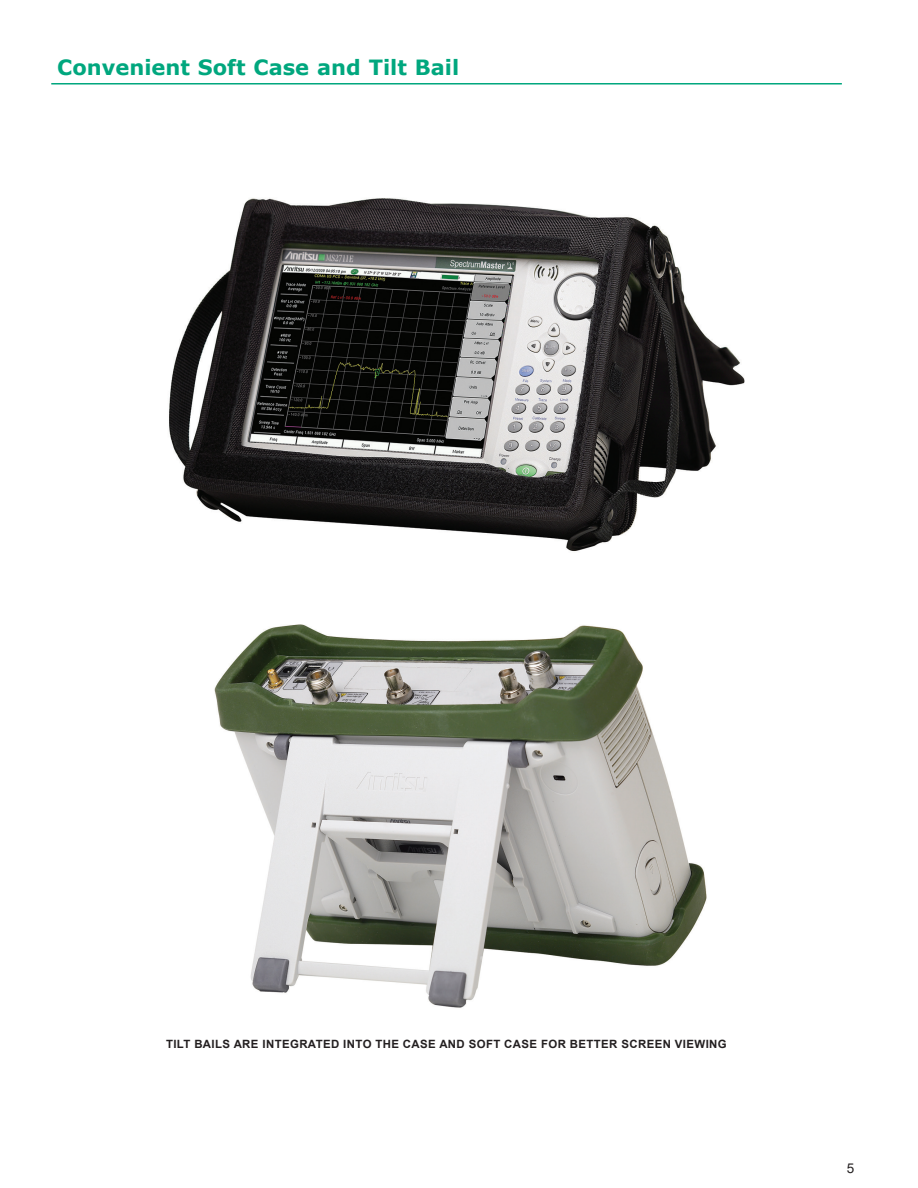
<style>
.page{position:relative;width:918px;height:1188px;background:#fff}
.page>*{position:absolute;margin:0;border:0;box-sizing:border-box;transform-origin:0 0}
.Masthead_14_pt_Verda{font:700 21px "Verdana";color:#00a77e}
.t1{font:13.5px "Arial";color:#231f20}
.Caption_Head_Arial_B{font:700 11.4px "Arial";letter-spacing:.035em;color:#231f20}
</style>
<div class="page">
<img style="left:214px;top:624px;width:493px;height:384px">
<img style="left:169px;top:198px;width:576px;height:354px">
<hr style="left:51px;top:83px;width:791px;height:2px;background:#00a77e">
<p class="Masthead_14_pt_Verda" style="left:57px;top:52px;width:403px">Convenient Soft Case and Tilt Bail</p>
<p class="Caption_Head_Arial_B" style="left:166px;top:1036px;width:562px">TILT BAILS ARE INTEGRATED INTO THE CASE AND SOFT CASE FOR BETTER SCREEN VIEWING</p>
<p class="t1" style="left:847px;top:1159px;width:9px">5</p>
</div>
